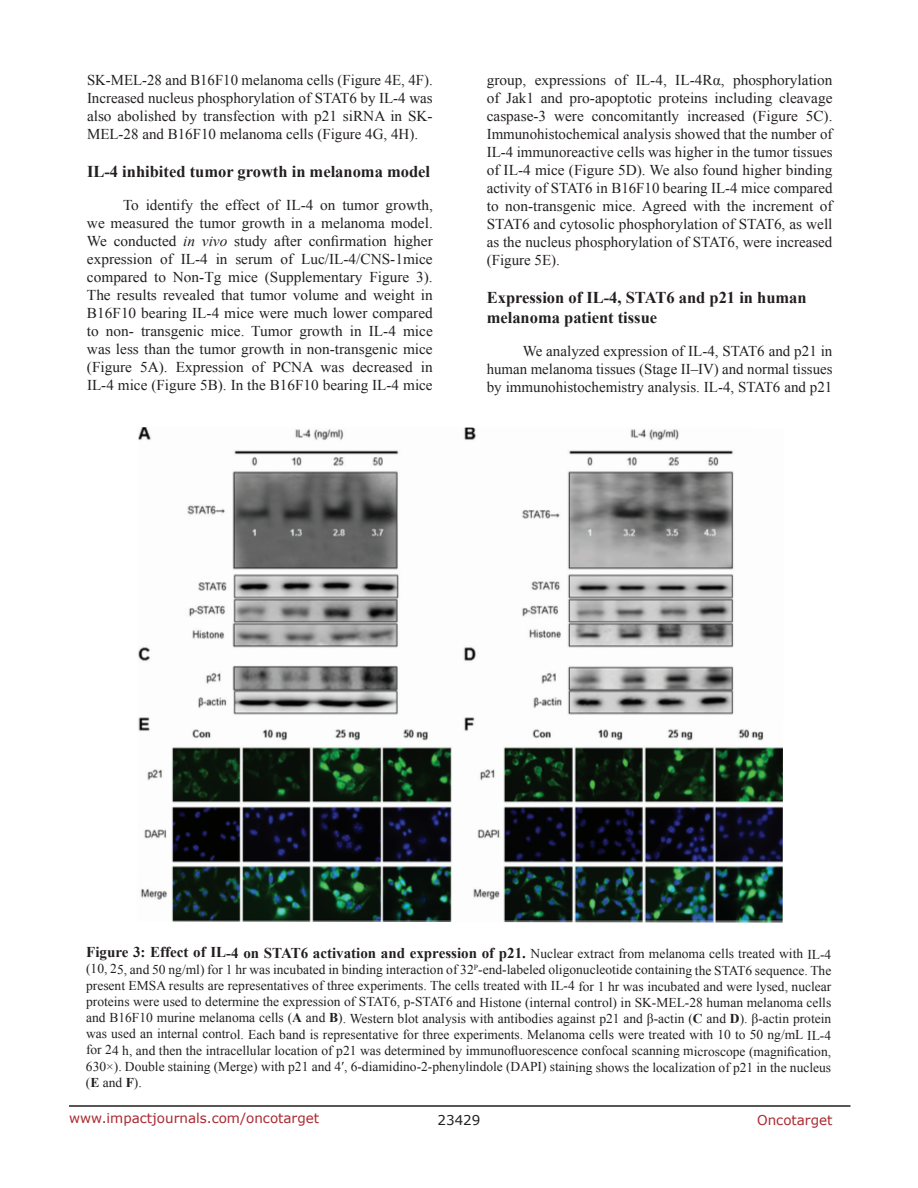
<style>
.page{position:relative;width:918px;height:1188px;background:#fff}
.page>*{position:absolute;margin:0;border:0;box-sizing:border-box;transform-origin:0 0}
.t1{font:700 16.5px/19.8px "Times New Roman";color:#231f20}
.t2{font:15px/18px "Times New Roman";color:#231f20;text-align:justify}
.t3{font:700 15px "Times New Roman";color:#231f20}
.t4{font:13.5px/16px "Times New Roman";color:#231f20;text-align:justify}
.t5{font:13.5px "Verdana";color:#ac2830}
.t6{font:13.5px "Verdana";color:#231f20}
.s1{font-style:italic}
.s2{font-weight:400;font-size:13.5px}
.s3{font-weight:700}
</style>
<div class="page">
<hr style="left:69px;top:1105px;width:781px;height:2px;background:#231f20">
<img style="left:138px;top:427px;width:645px;height:496px">
<p class="t2" style="left:87px;top:71px;width:347px">SK-MEL-28 and B16F10 melanoma cells (Figure 4E, 4F).<br>Increased nucleus phosphorylation of STAT6 by IL-4 was also abolished by transfection with p21 siRNA in SK-MEL-28 and B16F10 melanoma cells (Figure 4G, 4H).</p>
<p class="t1" style="left:87px;top:161px;width:345px">IL-4 inhibited tumor growth in melanoma model</p>
<p class="t2" style="left:87px;top:196px;width:347px;text-indent:36px">To identify the effect of IL-4 on tumor growth, we measured the tumor growth in a melanoma model.<br>We conducted <span class="s1">in vivo</span> study after confirmation higher expression of IL-4 in serum of Luc/IL-4/CNS-1mice compared to Non-Tg mice (Supplementary Figure 3).<br>The results revealed that tumor volume and weight in B16F10 bearing IL-4 mice were much lower compared to non- transgenic mice. Tumor growth in IL-4 mice was less than the tumor growth in non-transgenic mice (Figure 5A). Expression of PCNA was decreased in IL-4 mice (Figure 5B). In the B16F10 bearing IL-4 mice</p>
<p class="t2" style="left:487px;top:71px;width:347px">group, expressions of IL-4, IL-4Rα, phosphorylation of Jak1 and pro-apoptotic proteins including cleavage caspase-3 were concomitantly increased (Figure 5C).<br>Immunohistochemical analysis showed that the number of IL-4 immunoreactive cells was higher in the tumor tissues of IL-4 mice (Figure 5D). We also found higher binding activity of STAT6 in B16F10 bearing IL-4 mice compared to non-transgenic mice. Agreed with the increment of STAT6 and cytosolic phosphorylation of STAT6, as well as the nucleus phosphorylation of STAT6, were increased (Figure 5E).</p>
<p class="t1" style="left:487px;top:287px;width:322px">Expression of IL-4, STAT6 and p21 in human melanoma patient tissue</p>
<p class="t2" style="left:487px;top:342px;width:347px;text-indent:36px">We analyzed expression of IL-4, STAT6 and p21 in human melanoma tissues (Stage II–IV) and normal tissues by immunohistochemistry analysis. IL-4, STAT6 and p21</p>
<p class="t3" style="left:86px;top:942px;width:747px">Figure 3: Effect of IL-4 on STAT6 activation and expression of p21. <span class="s2">Nuclear extract from melanoma cells treated with IL-4</span></p>
<p class="t4" style="left:86px;top:961px;width:747px">(10, 25, and 50 ng/ml) for 1 hr was incubated in binding interaction of 32<sup>P</sup>-end-labeled oligonucleotide containing the STAT6 sequence. The present EMSA results are representatives of three experiments. The cells treated with IL-4 for 1 hr was incubated and were lysed, nuclear proteins were used to determine the expression of STAT6, p-STAT6 and Histone (internal control) in SK-MEL-28 human melanoma cells and B16F10 murine melanoma cells (<span class="s3">A</span> and <span class="s3">B</span>). Western blot analysis with antibodies against p21 and β-actin (<span class="s3">C</span> and <span class="s3">D</span>). β-actin protein was used an internal control. Each band is representative for three experiments. Melanoma cells were treated with 10 to 50 ng/mL IL-4 for 24 h, and then the intracellular location of p21 was determined by immunofluorescence confocal scanning microscope (magnification, 630×). Double staining (Merge) with p21 and 4′, 6-diamidino-2-phenylindole (DAPI) staining shows the localization of p21 in the nucleus (<span class="s3">E</span> and <span class="s3">F</span>).</p>
<p class="t5" style="left:69px;top:1109px;width:252px">www.impactjournals.com/oncotarget</p>
<p class="t6" style="left:438px;top:1111px;width:44px">23429</p>
<p class="t5" style="left:757px;top:1111px;width:77px">Oncotarget</p>
</div>
